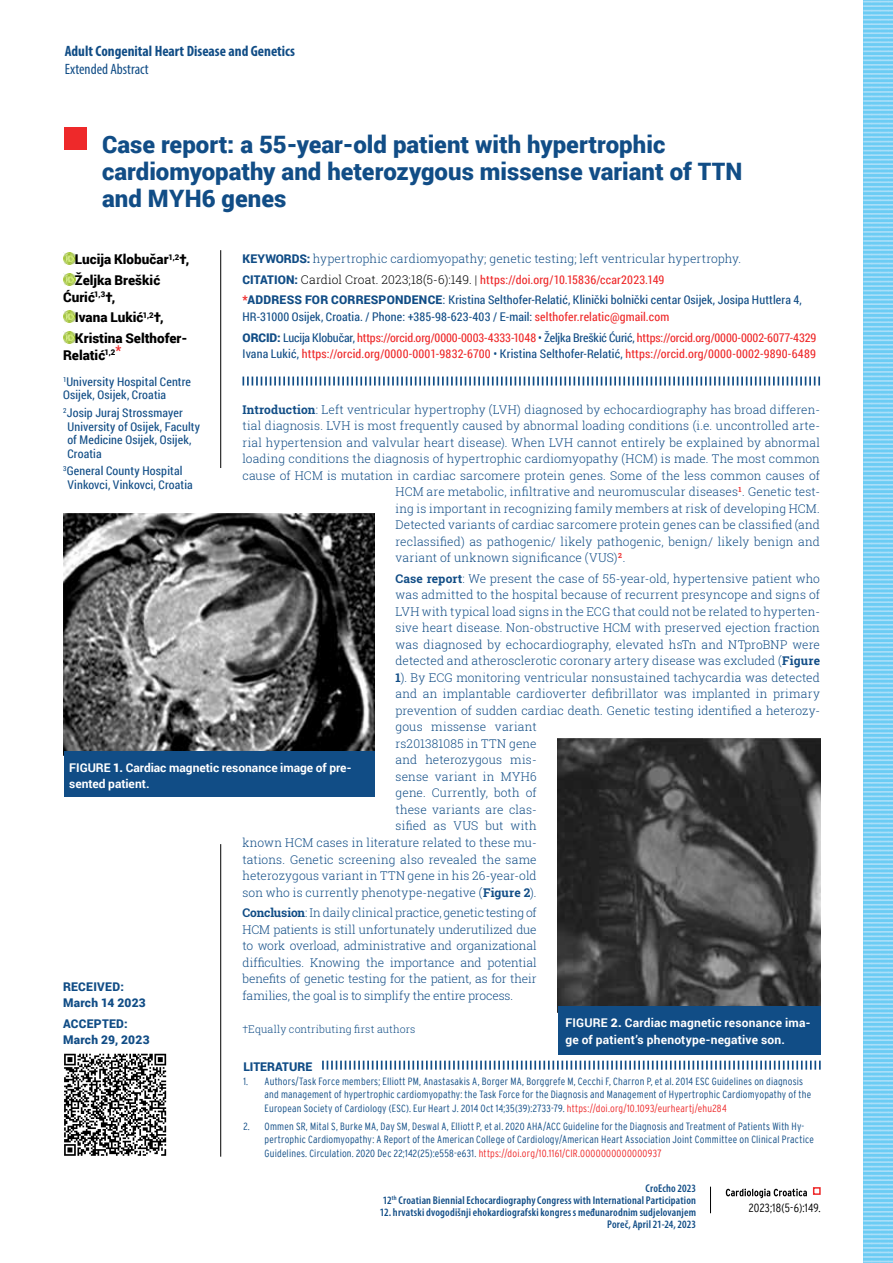
<style>
.page{position:relative;width:893px;height:1263px;background:#fff}
.page>*{position:absolute;margin:0;border:0;box-sizing:border-box;transform-origin:0 0}
.t1{font:900 24px/27px "Roboto";color:#114d86}
.t2{font:700 condensed 15px "Myriad Pro";color:#114d86}
.t3{font:condensed 15px "Myriad Pro";color:#114d86}
.t4{font:900 13.5px/20.7px "Roboto";color:#000}
.t5{font:300 12px/16.5px "Roboto Slab";letter-spacing:.01em;color:#114d86;text-align:justify}
.t6{font:12px/13.5px "Roboto Condensed";letter-spacing:.01em;color:#114d86}
.t7{font:12px/16.5px "Roboto Condensed";letter-spacing:.01em;color:#ee292a}
.t8{font:700 12px/16.5px "Roboto";letter-spacing:.01em;color:#fff}
.t9{font:900 12px/16.5px "Roboto";letter-spacing:.015em;color:#114d86}
.t10{font:300 condensed 12px "Interstate";letter-spacing:.015em;color:#000}
.t11{font:600 condensed 11.25px/12px "Myriad Pro";letter-spacing:.015em;color:#114d86;text-align:right}
.t12{font:300 condensed 10.5px/13.5px "Interstate";letter-spacing:.02em;color:#114d86}
.t13{font:300 10.5px "Roboto Slab";letter-spacing:.015em;color:#114d86}
.s1{font-family:"Roboto";font-weight:900}
.s2{font-family:"Roboto";font-weight:900;color:#114d86}
.s3{font-family:"Roboto Slab";font-weight:300;color:#000}
.s4{color:#ee292a}
.s5{font-family:"Roboto"}
.s6{color:#114d86}
.s7{font-weight:700}
.s8{font-weight:900}
</style>
<div class="page">
<svg style="left:726px;top:1188px;width:81px;height:10px"></svg>
<div style="left:813px;top:1187px;width:8px;height:8px;border:2px solid #ee292a"></div>
<svg style="left:710px;top:1187px;width:1px;height:26px"></svg>
<div style="left:64px;top:128px;width:22px;height:22px;background:#ee292a"></div>
<svg style="left:63px;top:252px;width:12px;height:12px"></svg>
<svg style="left:63px;top:273px;width:12px;height:12px"></svg>
<svg style="left:63px;top:310px;width:12px;height:12px"></svg>
<svg style="left:63px;top:331px;width:12px;height:12px"></svg>
<hr style="left:220px;top:250px;width:1px;height:218px;background:#000">
<hr style="left:220px;top:844px;width:1px;height:313px;background:#000">
<svg style="left:242px;top:377px;width:578px;height:9px"></svg>
<svg style="left:863px;top:0;width:30px;height:1263px;background:#81d2f5"></svg>
<img style="left:64px;top:514px;width:310px;height:237px">
<div style="left:64px;top:751px;width:310px;height:45px;background:#114d86"></div>
<img style="left:558px;top:738px;width:263px;height:268px">
<div style="left:558px;top:1006px;width:263px;height:48px;background:#114d86"></div>
<svg style="left:322px;top:1061px;width:499px;height:9px"></svg>
<svg style="left:64px;top:1054px;width:102px;height:102px"></svg>
<p class="t2" style="left:65px;top:42px;width:232px">Adult Congenital Heart Disease and Genetics</p>
<p class="t3" style="left:65px;top:60px;width:85px">Extended Abstract</p>
<h1 class="t1" style="left:102px;top:130px;width:642px">Case report: a 55-year-old patient with hypertrophic cardiomyopathy and heterozygous missense variant of TTN and MYH6 genes</h1>
<p class="t5" style="left:242px;top:250px;width:500px"><span class="s1">KEYWORDS:</span> hypertrophic cardiomyopathy; genetic testing; left ventricular hypertrophy.</p>
<p class="t7" style="left:242px;top:271px;width:423px"><span class="s2">CITATION:</span> <span class="s3">Cardiol Croat. 2023;18(5-6):149. |</span> https://doi.org/10.15836/ccar2023.149</p>
<p class="t9" style="left:242px;top:291px;width:22px"><span class="s4">*</span>Address</p>
<p class="t9" style="left:305px;top:291px;width:35px">for corres</p>
<p class="t9" style="left:379px;top:291px;width:17px">pondence</p>
<p class="t4" style="left:75px;top:249px;width:116px">Lucija Klobučar<sup>1,2</sup>†,<br>Željka Breškić</p>
<p class="t4" style="left:75px;top:286px;width:114px;text-indent:-12px">Ćurić<sup>1,3</sup>†,<br>Ivana Lukić<sup>1,2</sup>†,<br>Kristina Selthofer-</p>
<p class="t4" style="left:63px;top:344px;width:60px">Relatić<sup>1,2</sup><sup>*</sup></p>
<p class="t6" style="left:63px;top:374px;width:129px"><sup>1</sup>University Hospital Centre<br>Osijek, Osijek, Croatia</p>
<p class="t6" style="left:67px;top:406px;width:134px;text-indent:-4px"><sup>2</sup>Josip Juraj Strossmayer<br>University of Osijek, Faculty of Medicine Osijek, Osijek,<br>Croatia</p>
<p class="t6" style="left:67px;top:464px;width:127px;text-indent:-4px"><sup>3</sup>General County Hospital<br>Vinkovci, Vinkovci, Croatia</p>
<p class="t6" style="left:242px;top:291px;width:561px;line-height:16.5px;text-indent:200px"><span class="s5">:</span> Kristina Selthofer-Relatić, Klinički bolnički centar Osijek, Josipa Huttlera 4,<br>HR-31000 Osijek, Croatia. / Phone: +385-98-623-403 / E-mail: <span class="s4">selthofer.relatic@gmail.com</span></p>
<p class="t7" style="left:242px;top:329px;width:575px"><span class="s2">ORCID:</span> <span class="s6">Lucija Klobučar,</span> https://orcid.org/0000-0003-4333-1048 <span class="s6">• Željka Breškić Ćurić,</span> https://orcid.org/0000-0002-6077-4329<br><span class="s6">Ivana Lukić,</span> https://orcid.org/0000-0001-9832-6700 <span class="s6">• Kristina Selthofer-Relatić,</span> https://orcid.org/0000-0002-9890-6489</p>
<p class="t5" style="left:242px;top:401px;width:579px"><span class="s7">Introduction</span>: Left ventricular hypertrophy (LVH) diagnosed by echocardiography has broad differen-</p>
<p class="t5" style="left:242px;top:417px;width:579px">tial diagnosis. LVH is most frequently caused by abnormal loading conditions (i.e. uncontrolled arte-</p>
<p class="t5" style="left:242px;top:434px;width:579px">rial hypertension and valvular heart disease). When LVH cannot entirely be explained by abnormal</p>
<p class="t5" style="left:242px;top:450px;width:579px">loading conditions the diagnosis of hypertrophic cardiomyopathy (HCM) is made. The most common</p>
<p class="t5" style="left:242px;top:467px;width:579px">cause of HCM is mutation in cardiac sarcomere protein genes. Some of the less common causes of</p>
<p class="t5" style="left:396px;top:483px;width:426px">HCM are metabolic, infiltrative and neuromuscular diseases<sup>1</sup>. Genetic test-</p>
<p class="t5" style="left:396px;top:500px;width:426px">ing is important in recognizing family members at risk of developing HCM.</p>
<p class="t5" style="left:396px;top:516px;width:426px">Detected variants of cardiac sarcomere protein genes can be classified (and</p>
<p class="t5" style="left:396px;top:533px;width:426px">reclassified) as pathogenic/ likely pathogenic, benign/ likely benign and</p>
<p class="t5" style="left:396px;top:549px;width:231px">variant of unknown significance (VUS)<sup>2</sup>.</p>
<p class="t5" style="left:396px;top:570px;width:426px"><span class="s7">Case report</span>: We present the case of 55-year-old, hypertensive patient who</p>
<p class="t5" style="left:396px;top:586px;width:426px">was admitted to the hospital because of recurrent presyncope and signs of</p>
<p class="t5" style="left:396px;top:603px;width:426px">LVH with typical load signs in the ECG that could not be related to hyperten-</p>
<p class="t5" style="left:396px;top:619px;width:426px">sive heart disease. Non-obstructive HCM with preserved ejection fraction</p>
<p class="t5" style="left:396px;top:636px;width:426px">was diagnosed by echocardiography, elevated hsTn and NTproBNP were</p>
<p class="t5" style="left:396px;top:652px;width:426px">detected and atherosclerotic coronary artery disease was excluded (<span class="s7">Figure</span></p>
<p class="t5" style="left:396px;top:669px;width:426px"><span class="s7">1</span>). By ECG monitoring ventricular nonsustained tachycardia was detected</p>
<p class="t5" style="left:396px;top:685px;width:426px">and an implantable cardioverter defibrillator was implanted in primary</p>
<p class="t5" style="left:396px;top:702px;width:426px">prevention of sudden cardiac death. Genetic testing identified a heterozy-</p>
<p class="t5" style="left:396px;top:718px;width:143px">gous missense variant</p>
<p class="t5" style="left:396px;top:735px;width:143px">rs201381085 in TTN gene</p>
<p class="t5" style="left:396px;top:751px;width:143px">and heterozygous mis-</p>
<p class="t5" style="left:396px;top:768px;width:143px">sense variant in MYH6</p>
<p class="t5" style="left:396px;top:784px;width:143px">gene. Currently, both of</p>
<p class="t5" style="left:396px;top:801px;width:143px">these variants are clas-</p>
<p class="t5" style="left:396px;top:817px;width:143px">sified as VUS but with</p>
<p class="t5" style="left:243px;top:834px;width:296px">known HCM cases in literature related to these mu-</p>
<p class="t5" style="left:243px;top:850px;width:296px">tations. Genetic screening also revealed the same</p>
<p class="t5" style="left:243px;top:867px;width:296px">heterozygous variant in TTN gene in his 26-year-old</p>
<p class="t5" style="left:243px;top:883px;width:296px">son who is currently phenotype-negative (<span class="s7">Figure 2</span>).</p>
<p class="t5" style="left:243px;top:904px;width:296px"><span class="s7">Conclusion</span>: In daily clinical practice, genetic testing of HCM patients is still unfortunately underutilized due to work overload, administrative and organizational difficulties. Knowing the importance and potential benefits of genetic testing for the patient, as for their families, the goal is to simplify the entire process.</p>
<p class="t13" style="left:242px;top:1022px;width:174px">†Equally contributing first authors</p>
<p class="t8" style="left:69px;top:758px;width:284px">Figure <span class="s8">1.</span> Cardiac magnetic resonance image of pre&shy;sented patient.</p>
<p class="t9" style="left:63px;top:978px;width:16px">Recei</p>
<p class="t9" style="left:63px;top:978px;width:84px;text-indent:34px">ved:<br>March 14 2023</p>
<p class="t9" style="left:63px;top:1015px;width:17px">Acce</p>
<p class="t9" style="left:94px;top:1015px;width:17px">pted</p>
<p class="t8" style="left:565px;top:1014px;width:247px">Figure <span class="s8">2.</span> Cardiac magnetic resonance ima&shy;ge of patient’s phenotype-negative son.</p>
<p class="t9" style="left:63px;top:1015px;width:88px;text-indent:61px">:<br>March 29, 2023</p>
<p class="t9" style="left:243px;top:1057px;width:70px">LITERATURE</p>
<p class="t12" style="left:265px;top:1074px;width:548px;text-indent:-21px">1. Authors/Task Force members; Elliott PM, Anastasakis A, Borger MA, Borggrefe M, Cecchi F, Charron P, et al. 2014 ESC Guidelines on diagnosis and management of hypertrophic cardiomyopathy: the Task Force for the Diagnosis and Management of Hypertrophic Cardiomyopathy of the<br>European Society of Cardiology (ESC). Eur Heart J. 2014 Oct 14;35(39):2733-79. <span class="s4">https://doi.org/10.1093/eurheartj/ehu284</span></p>
<p class="t12" style="left:265px;top:1119px;width:551px;text-indent:-21px">2. Ommen SR, Mital S, Burke MA, Day SM, Deswal A, Elliott P, et al. 2020 AHA/ACC Guideline for the Diagnosis and Treatment of Patients With Hy&shy;pertrophic Cardiomyopathy: A Report of the American College of Cardiology/American Heart Association Joint Committee on Clinical Practice<br>Guidelines. Circulation. 2020 Dec 22;142(25):e558-e631. <span class="s4">https://doi.org/10.1161/CIR.0000000000000937</span></p>
<p class="t11" style="left:383px;top:1182px;width:315px">CroEcho 2023<br>12<sup>th</sup> Croatian Biennial Echocardiography Congress with International Participation</p>
<p class="t11" style="left:380px;top:1206px;width:318px">12. hrvatski dvogodišnji ehokardiografski kongres s međunarodnim sudjelovanjem<br>Poreč, April 21-24, 2023</p>
<p class="t10" style="left:749px;top:1201px;width:73px">2023;18(5-6):149.</p>
</div>
